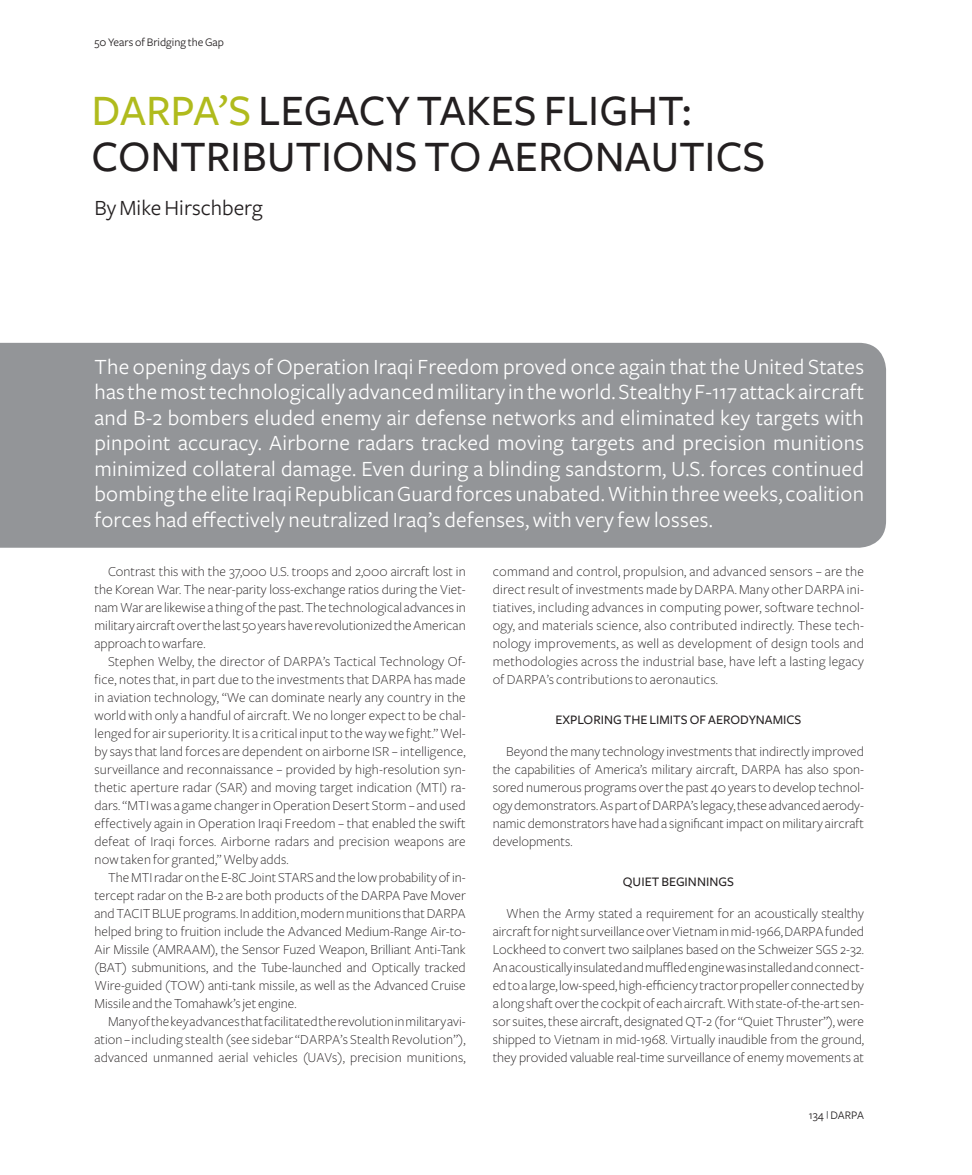
<style>
.page{position:relative;width:972px;height:1175px;background:#fff}
.page>*{position:absolute;margin:0;border:0;box-sizing:border-box;transform-origin:0 0}
.Headline{font:500 45px "Freight Sans";color:#231f20}
.Deck{font:22.5px/25.5px "Freight Sans";letter-spacing:.01em;color:#fff;text-align:justify}
.Deck-2{font:22.5px "Freight Sans";color:#231f20}
.Body_Copy{font:300 14.25px/18px "Freight Sans";color:#231f20;text-align:justify}
.Sub-Head{font:500 13.5px "Freight Sans";color:#231f20}
.t1{font:12px "Freight Sans";color:#231f20}
.s1{color:#b0bb1d}
</style>
<div class="page">
<div style="left:0;top:343px;width:886px;height:205px;background:#939598"></div>
<p class="t1" style="left:94px;top:36px;width:131px">50 Years of Bridging the Gap</p>
<p class="Headline" style="left:92px;top:85px;width:602px"><span class="s1">DARPA’S</span> LEGACY TAKES FLIGHT:</p>
<p class="Headline" style="left:92px;top:132px;width:675px">CONTRIBUTIONS TO AERONAUTICS</p>
<p class="Deck-2" style="left:94px;top:195px;width:170px">By Mike Hirschberg</p>
<p class="Deck" style="left:94px;top:354px;width:771px">The opening days of Operation Iraqi Freedom proved once again that the United States has the most technologically advanced military in the world. Stealthy F-117 attack aircraft and B-2 bombers eluded enemy air defense networks and eliminated key targets with pinpoint accuracy. Airborne radars tracked moving targets and precision munitions minimized collateral damage. Even during a blinding sandstorm, U.S. forces continued bombing the elite Iraqi Republican Guard forces unabated. Within three weeks, coalition forces had effectively neutralized Iraq’s defenses, with very few losses.</p>
<p class="Body_Copy" style="left:95px;top:563px;width:373px;text-indent:14px">Contrast this with the 37,000 U.S. troops and 2,000 aircraft lost in the Korean War. The near-parity loss-exchange ratios during the Viet&shy;nam War are likewise a thing of the past. The technological advances in military aircraft over the last 50 years have revolutionized the American approach to warfare.</p>
<p class="Body_Copy" style="left:95px;top:653px;width:373px;text-indent:14px">Stephen Welby, the director of DARPA’s Tactical Technology Of&shy;fice, notes that, in part due to the investments that DARPA has made in aviation technology, “We can dominate nearly any country in the world with only a handful of aircraft. We no longer expect to be chal&shy;lenged for air superiority. It is a critical input to the way we fight.” Wel&shy;by says that land forces are dependent on airborne ISR – intelligence, surveillance and reconnaissance – provided by high-resolution syn&shy;thetic aperture radar (SAR) and moving target indication (MTI) ra&shy;dars. “MTI was a game changer in Operation Desert Storm – and used effectively again in Operation Iraqi Freedom – that enabled the swift defeat of Iraqi forces. Airborne radars and precision weapons are now taken for granted,” Welby adds.</p>
<p class="Body_Copy" style="left:95px;top:869px;width:373px;text-indent:14px">The MTI radar on the E-8C Joint STARS and the low probability of in&shy;tercept radar on the B-2 are both products of the DARPA Pave Mover and Tacit</p>
<p class="Body_Copy" style="left:95px;top:905px;width:373px;text-indent:58px">Blue programs. In addition, modern munitions that DARPA helped bring to fruition include the Advanced Medium-Range Air-to-Air Missile (AMRAAM), the Sensor Fuzed Weapon, Brilliant Anti-Tank (BAT) submunitions, and the Tube-launched and Optically tracked Wire-guided (TOW) anti-tank missile, as well as the Advanced Cruise Missile and the Tomahawk’s jet engine.</p>
<p class="Body_Copy" style="left:95px;top:1013px;width:373px;text-indent:14px">Many of the key advances that facilitated the revolution in military avi&shy;ation – including stealth (see sidebar “DARPA’s Stealth Revolution”), advanced unmanned aerial vehicles (UAVs), precision munitions,</p>
<p class="Body_Copy" style="left:493px;top:563px;width:373px">command and control, propulsion, and advanced sensors – are the direct result of investments made by DARPA. Many other DARPA ini&shy;tiatives, including advances in computing power, software technol&shy;ogy, and materials science, also contributed indirectly. These tech&shy;nology improvements, as well as development of design tools and methodologies across the industrial base, have left a lasting legacy of DARPA’s contributions to aeronautics.</p>
<p class="Sub-Head" style="left:555px;top:712px;width:248px">EXPLORING THE LIMITS OF AERODYNAMICS</p>
<p class="Body_Copy" style="left:493px;top:743px;width:373px;text-indent:14px">Beyond the many technology investments that indirectly improved the capabilities of America’s military aircraft, DARPA has also spon&shy;sored numerous programs over the past 40 years to develop technol&shy;ogy demonstrators. As part of DARPA’s legacy, these advanced aerody&shy;namic demonstrators have had a significant impact on military aircraft developments.</p>
<p class="Sub-Head" style="left:623px;top:874px;width:112px">QUIET BEGINNINGS</p>
<p class="Body_Copy" style="left:493px;top:905px;width:373px;text-indent:14px">When the Army stated a requirement for an acoustically stealthy aircraft for night surveillance over Vietnam in mid-1966, DARPA funded Lockheed to convert two sailplanes based on the Schweizer SGS 2-32.<br>An acoustically insulated and muffled engine was installed and connect&shy;ed to a large, low-speed, high-efficiency tractor propeller connected by a long shaft over the cockpit of each aircraft. With state-of-the-art sen&shy;sor suites, these aircraft, designated QT-2 (for “Quiet Thruster”), were shipped to Vietnam in mid-1968. Virtually inaudible from the ground, they provided valuable real-time surveillance of enemy movements at</p>
<p class="t1" style="left:809px;top:1108px;width:57px">134 DARPA</p>
</div>
